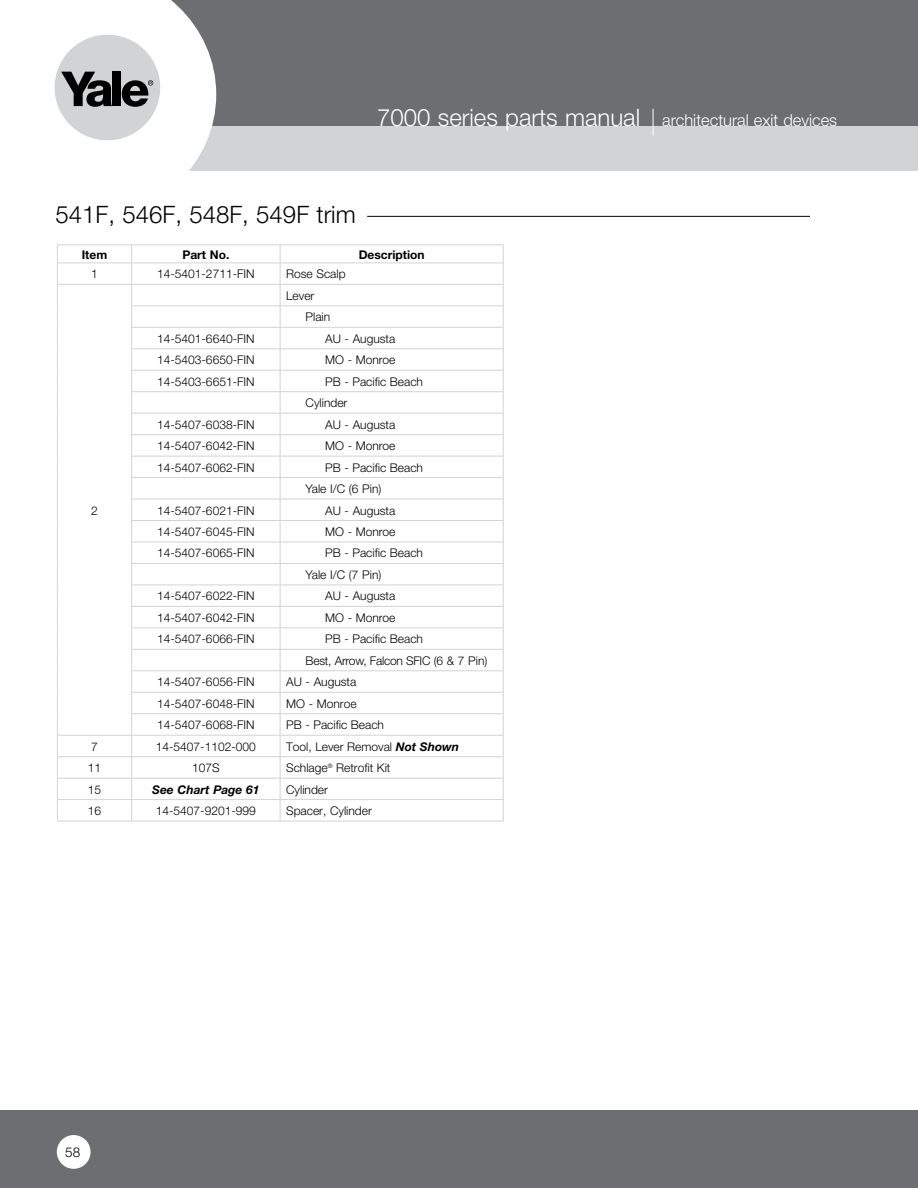
<style>
.page{position:relative;width:918px;height:1188px;background:#fff}
.page>*{position:absolute;margin:0;border:0;box-sizing:border-box;transform-origin:0 0}
.t1{font:300 24px "Helvetica Neue";color:#000}
.t2{font:300 16.5px "Helvetica Neue";color:#fff}
.t3{font:300 13.5px "Helvetica Neue";color:#000}
.t4{font:300 12px/21.5px "Helvetica Neue";color:#000}
.t5{font:300 12px/21.5px "Helvetica Neue";letter-spacing:-.02em;color:#000}
.t6{font:700 12px "Helvetica Neue";color:#000}
.t7{font:italic 700 12px "Helvetica Neue";color:#000}
.s1{font-size:24px}
.s2{font-weight:700;font-style:italic}
</style>
<div class="page">
<div style="left:142px;top:0;width:776px;height:134px;background:#6d6e71"></div>
<div style="left:129px;top:127px;width:789px;height:44px;background:#d1d3d4"></div>
<svg style="left:54px;top:0;width:162px;height:171px;fill:#fff"></svg>
<div style="left:55px;top:35px;width:105px;height:105px;background:#d1d3d4;border-radius:50%"></div>
<svg style="left:61px;top:72px;width:51px;height:35px"></svg>
<div style="left:113px;top:72px;width:8px;height:34px;background:#000"></div>
<svg style="left:122px;top:80px;width:31px;height:27px"></svg>
<div style="left:0;top:1110px;width:918px;height:78px;background:#6d6e71"></div>
<div style="left:57px;top:1135px;width:34px;height:34px;background:#fff;border-radius:50%"></div>
<svg style="left:653px;top:109px;width:1px;height:27px"></svg>
<div style="left:902px;top:126px;width:16px;height:44px;background:#d1d3d4"></div>
<hr style="left:367px;top:216px;width:443px;height:1px;background:#000">
<hr style="left:57px;top:244px;width:75px;height:1px;background:#d1d3d4">
<hr style="left:132px;top:244px;width:148px;height:1px;background:#d1d3d4">
<hr style="left:280px;top:244px;width:224px;height:1px;background:#d1d3d4">
<hr style="left:57px;top:263px;width:75px;height:1px;background:#d1d3d4">
<hr style="left:132px;top:263px;width:148px;height:1px;background:#d1d3d4">
<hr style="left:280px;top:263px;width:224px;height:1px;background:#d1d3d4">
<hr style="left:57px;top:284px;width:75px;height:1px;background:#d1d3d4">
<hr style="left:132px;top:284px;width:148px;height:1px;background:#d1d3d4">
<hr style="left:280px;top:284px;width:224px;height:1px;background:#d1d3d4">
<hr style="left:131px;top:305px;width:149px;height:1px;background:#d1d3d4">
<hr style="left:280px;top:305px;width:224px;height:1px;background:#d1d3d4">
<hr style="left:131px;top:327px;width:149px;height:1px;background:#d1d3d4">
<hr style="left:280px;top:327px;width:224px;height:1px;background:#d1d3d4">
<hr style="left:131px;top:348px;width:149px;height:1px;background:#d1d3d4">
<hr style="left:280px;top:348px;width:224px;height:1px;background:#d1d3d4">
<hr style="left:131px;top:370px;width:149px;height:1px;background:#d1d3d4">
<hr style="left:280px;top:370px;width:224px;height:1px;background:#d1d3d4">
<hr style="left:131px;top:391px;width:149px;height:1px;background:#d1d3d4">
<hr style="left:280px;top:391px;width:224px;height:1px;background:#d1d3d4">
<hr style="left:131px;top:413px;width:149px;height:1px;background:#d1d3d4">
<hr style="left:280px;top:413px;width:224px;height:1px;background:#d1d3d4">
<hr style="left:131px;top:434px;width:149px;height:1px;background:#d1d3d4">
<hr style="left:280px;top:434px;width:224px;height:1px;background:#d1d3d4">
<hr style="left:131px;top:456px;width:149px;height:1px;background:#d1d3d4">
<hr style="left:280px;top:456px;width:224px;height:1px;background:#d1d3d4">
<hr style="left:131px;top:477px;width:149px;height:1px;background:#d1d3d4">
<hr style="left:280px;top:477px;width:224px;height:1px;background:#d1d3d4">
<hr style="left:131px;top:499px;width:149px;height:1px;background:#d1d3d4">
<hr style="left:280px;top:499px;width:224px;height:1px;background:#d1d3d4">
<hr style="left:131px;top:520px;width:149px;height:1px;background:#d1d3d4">
<hr style="left:280px;top:520px;width:224px;height:1px;background:#d1d3d4">
<hr style="left:131px;top:542px;width:149px;height:1px;background:#d1d3d4">
<hr style="left:280px;top:542px;width:224px;height:1px;background:#d1d3d4">
<hr style="left:131px;top:563px;width:149px;height:1px;background:#d1d3d4">
<hr style="left:280px;top:563px;width:224px;height:1px;background:#d1d3d4">
<hr style="left:131px;top:585px;width:149px;height:1px;background:#d1d3d4">
<hr style="left:280px;top:585px;width:224px;height:1px;background:#d1d3d4">
<hr style="left:131px;top:606px;width:149px;height:1px;background:#d1d3d4">
<hr style="left:280px;top:606px;width:224px;height:1px;background:#d1d3d4">
<hr style="left:131px;top:627px;width:149px;height:1px;background:#d1d3d4">
<hr style="left:280px;top:627px;width:224px;height:1px;background:#d1d3d4">
<hr style="left:131px;top:649px;width:149px;height:1px;background:#d1d3d4">
<hr style="left:280px;top:649px;width:224px;height:1px;background:#d1d3d4">
<hr style="left:131px;top:670px;width:149px;height:1px;background:#d1d3d4">
<hr style="left:280px;top:670px;width:224px;height:1px;background:#d1d3d4">
<hr style="left:131px;top:692px;width:149px;height:1px;background:#d1d3d4">
<hr style="left:280px;top:692px;width:224px;height:1px;background:#d1d3d4">
<hr style="left:131px;top:713px;width:149px;height:1px;background:#d1d3d4">
<hr style="left:280px;top:713px;width:224px;height:1px;background:#d1d3d4">
<hr style="left:57px;top:735px;width:75px;height:1px;background:#d1d3d4">
<hr style="left:132px;top:735px;width:148px;height:1px;background:#d1d3d4">
<hr style="left:280px;top:735px;width:224px;height:1px;background:#d1d3d4">
<hr style="left:57px;top:756px;width:75px;height:1px;background:#d1d3d4">
<hr style="left:132px;top:756px;width:148px;height:1px;background:#d1d3d4">
<hr style="left:280px;top:756px;width:224px;height:1px;background:#d1d3d4">
<hr style="left:57px;top:778px;width:75px;height:1px;background:#d1d3d4">
<hr style="left:132px;top:778px;width:148px;height:1px;background:#d1d3d4">
<hr style="left:280px;top:778px;width:224px;height:1px;background:#d1d3d4">
<hr style="left:57px;top:799px;width:75px;height:1px;background:#d1d3d4">
<svg style="left:57px;top:245px;width:1px;height:576px"></svg>
<hr style="left:132px;top:799px;width:148px;height:1px;background:#d1d3d4">
<svg style="left:131px;top:245px;width:1px;height:576px"></svg>
<hr style="left:280px;top:799px;width:224px;height:1px;background:#d1d3d4">
<svg style="left:280px;top:245px;width:1px;height:576px"></svg>
<svg style="left:503px;top:245px;width:1px;height:576px"></svg>
<hr style="left:57px;top:821px;width:75px;height:1px;background:#d1d3d4">
<hr style="left:132px;top:821px;width:148px;height:1px;background:#d1d3d4">
<hr style="left:280px;top:821px;width:224px;height:1px;background:#d1d3d4">
<h2 class="t2" style="left:377px;top:110px;width:462px"><span class="s1">7000 series parts manual</span> architectural exit devices</h2>
<h1 class="t1" style="left:56px;top:200px;width:302px">541F, 546F, 548F, 549F trim</h1>
<p class="t6" style="left:82px;top:247px;width:27px">Item</p>
<p class="t6" style="left:182px;top:247px;width:49px">Part No.</p>
<p class="t6" style="left:359px;top:247px;width:67px">Description</p>
<p class="t4" style="left:91px;top:263px;width:8px">1</p>
<p class="t4" style="left:157px;top:263px;width:99px">14-5401-2711-FIN</p>
<p class="t4" style="left:286px;top:263px;width:61px">Rose Scalp</p>
<p class="t4" style="left:91px;top:499px;width:8px">2</p>
<p class="t4" style="left:306px;top:285px;width:26px;text-indent:-20px">Lever<br>Plain</p>
<p class="t4" style="left:157px;top:328px;width:99px">14-5401-6640-FIN</p>
<p class="t4" style="left:325px;top:328px;width:72px">AU - Augusta</p>
<p class="t4" style="left:157px;top:349px;width:99px">14-5403-6650-FIN</p>
<p class="t4" style="left:325px;top:349px;width:72px">MO - Monroe</p>
<p class="t4" style="left:157px;top:370px;width:99px">14-5403-6651-FIN</p>
<p class="t4" style="left:306px;top:370px;width:119px;text-indent:20px">PB - Pacific Beach<br>Cylinder</p>
<p class="t4" style="left:157px;top:413px;width:99px">14-5407-6038-FIN</p>
<p class="t4" style="left:325px;top:413px;width:72px">AU - Augusta</p>
<p class="t4" style="left:157px;top:435px;width:99px">14-5407-6042-FIN</p>
<p class="t4" style="left:325px;top:435px;width:72px">MO - Monroe</p>
<p class="t4" style="left:157px;top:456px;width:99px">14-5407-6062-FIN</p>
<p class="t4" style="left:306px;top:456px;width:119px;text-indent:20px">PB - Pacific Beach<br>Yale I/C (6 Pin)</p>
<p class="t4" style="left:157px;top:499px;width:99px">14-5407-6021-FIN</p>
<p class="t4" style="left:325px;top:499px;width:72px">AU - Augusta</p>
<p class="t4" style="left:157px;top:521px;width:99px">14-5407-6045-FIN</p>
<p class="t4" style="left:325px;top:521px;width:72px">MO - Monroe</p>
<p class="t4" style="left:157px;top:542px;width:99px">14-5407-6065-FIN</p>
<p class="t4" style="left:306px;top:542px;width:119px;text-indent:20px">PB - Pacific Beach<br>Yale I/C (7 Pin)</p>
<p class="t4" style="left:157px;top:585px;width:99px">14-5407-6022-FIN</p>
<p class="t4" style="left:325px;top:585px;width:72px">AU - Augusta</p>
<p class="t4" style="left:157px;top:607px;width:99px">14-5407-6042-FIN</p>
<p class="t4" style="left:325px;top:607px;width:72px">MO - Monroe</p>
<p class="t4" style="left:157px;top:628px;width:99px">14-5407-6066-FIN</p>
<p class="t5" style="left:306px;top:628px;width:183px;text-indent:20px">PB - Pacific Beach<br>Best, Arrow, Falcon SFIC (6 &amp; 7 Pin)</p>
<p class="t4" style="left:157px;top:671px;width:99px">14-5407-6056-FIN</p>
<p class="t4" style="left:286px;top:671px;width:72px">AU - Augusta</p>
<p class="t4" style="left:157px;top:692px;width:99px">14-5407-6048-FIN</p>
<p class="t4" style="left:286px;top:692px;width:72px">MO - Monroe</p>
<p class="t4" style="left:157px;top:714px;width:99px">14-5407-6068-FIN</p>
<p class="t4" style="left:286px;top:714px;width:99px">PB - Pacific Beach</p>
<p class="t4" style="left:91px;top:735px;width:8px">7</p>
<p class="t4" style="left:156px;top:735px;width:102px">14-5407-1102-000</p>
<p class="t4" style="left:286px;top:735px;width:175px">Tool, Lever Removal <span class="s2">Not Shown</span></p>
<p class="t4" style="left:88px;top:757px;width:15px">11</p>
<p class="t4" style="left:192px;top:757px;width:29px">107S</p>
<p class="t4" style="left:286px;top:757px;width:106px">Schlage<sup>®</sup> Retrofit Kit</p>
<p class="t4" style="left:88px;top:778px;width:15px">15</p>
<p class="t7" style="left:152px;top:782px;width:109px">See Chart Page 61</p>
<p class="t4" style="left:286px;top:778px;width:43px">Cylinder</p>
<p class="t4" style="left:88px;top:800px;width:15px">16</p>
<p class="t4" style="left:156px;top:800px;width:102px">14-5407-9201-999</p>
<p class="t4" style="left:286px;top:800px;width:87px">Spacer, Cylinder</p>
<p class="t3" style="left:65px;top:1144px;width:17px">58</p>
</div>
